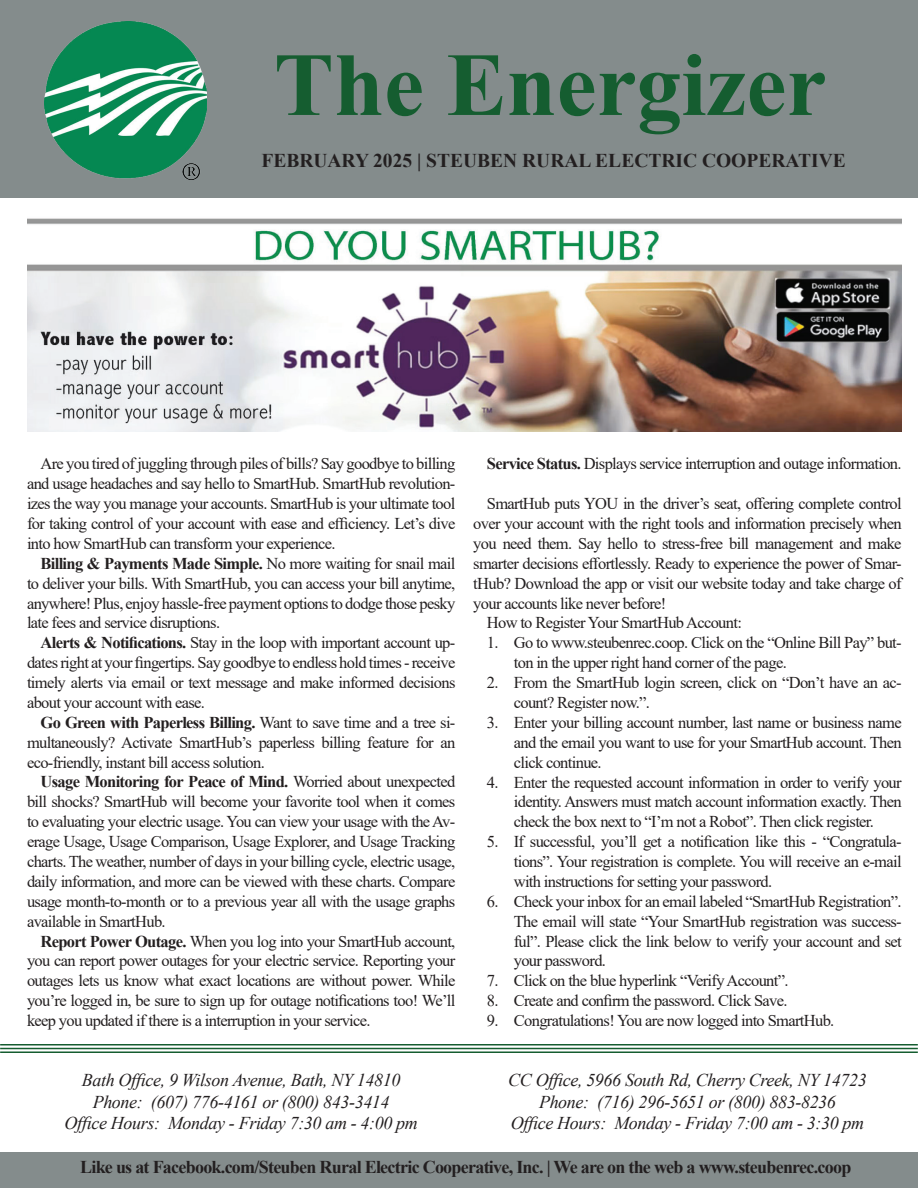
<style>
.page{position:relative;width:918px;height:1188px;background:#fff}
.page>*{position:absolute;margin:0;border:0;box-sizing:border-box;transform-origin:0 0}
.t1{font:700 90px "Times New Roman";color:#155d30}
.t2{font:700 19.5px "Times New Roman";color:#231f20}
.t3{font:italic 18px/21.6px "Times New Roman";letter-spacing:-.02em;color:#231f20;text-align:center}
.t4{font:700 18px "Times New Roman";letter-spacing:-.04em;color:#231f20}
.t5{font:16.5px/20px "Times New Roman";letter-spacing:-.04em;color:#231f20;text-align:justify}
.s1{font-weight:700}
</style>
<div class="page">
<div style="left:0;top:0;width:918px;height:198px;background:#848c8c"></div>
<div style="left:0;top:1152px;width:918px;height:36px;background:#848c8c"></div>
<img style="left:44px;top:21px;width:162px;height:159px">
<hr style="left:0;top:1044px;width:918px;height:2px;background:#155d30">
<hr style="left:0;top:1048px;width:918px;height:1px;background:#155d30">
<hr style="left:0;top:1051px;width:918px;height:2px;background:#155d30">
<img style="left:27px;top:218px;width:875px;height:214px">
<h1 class="t1" style="left:274px;top:20px;width:554px">The Energizer</h1>
<p class="t2" style="left:261px;top:147px;width:586px">FEBRUARY 2025 | STEUBEN RURAL ELECTRIC COOPERATIVE</p>
<p class="t5" style="left:27px;top:453px;width:430px;text-indent:13px">Are you tired of juggling through piles of bills? Say goodbye to billing and usage headaches and say hello to SmartHub. SmartHub revolution&shy;izes the way you manage your accounts. SmartHub is your ultimate tool for taking control of your account with ease and efficiency. Let’s dive into how SmartHub can transform your experience.</p>
<p class="t5" style="left:27px;top:553px;width:430px;text-indent:13px"><span class="s1">Billing &amp; Payments Made Simple.</span> No more waiting for snail mail to deliver your bills. With SmartHub, you can access your bill anytime, anywhere! Plus, enjoy hassle-free payment options to dodge those pesky late fees and service disruptions.</p>
<p class="t5" style="left:27px;top:632px;width:430px;text-indent:13px"><span class="s1">Alerts &amp; Notifications.</span> Stay in the loop with important account up&shy;dates right at your fingertips. Say goodbye to endless hold times - receive timely alerts via email or text message and make informed decisions about your account with ease.</p>
<p class="t5" style="left:27px;top:712px;width:430px;text-indent:13px"><span class="s1">Go Green with Paperless Billing.</span> Want to save time and a tree si&shy;multaneously? Activate SmartHub’s paperless billing feature for an eco-friendly, instant bill access solution.</p>
<p class="t5" style="left:27px;top:771px;width:430px;text-indent:13px"><span class="s1">Usage Monitoring for Peace of Mind.</span> Worried about unexpected bill shocks? SmartHub will become your favorite tool when it comes to evaluating your electric usage. You can view your usage with the Av&shy;erage Usage, Usage Comparison, Usage Explorer, and Usage Tracking charts. The weather, number of days in your billing cycle, electric usage, daily information, and more can be viewed with these charts. Compare usage month-to-month or to a previous year all with the usage graphs available in SmartHub.</p>
<p class="t5" style="left:27px;top:931px;width:430px;text-indent:13px"><span class="s1">Report Power Outage.</span> When you log into your SmartHub account, you can report power outages for your electric service. Reporting your outages lets us know what exact locations are without power. While you’re logged in, be sure to sign up for outage notifications too! We’ll keep you updated if there is a interruption in your service.</p>
<p class="t5" style="left:487px;top:453px;width:416px"><span class="s1">Service Status.</span> Displays service interruption and outage information.</p>
<p class="t5" style="left:487px;top:493px;width:416px">SmartHub puts YOU in the driver’s seat, offering complete control</p>
<p class="t5" style="left:473px;top:513px;width:430px">over your account with the right tools and information precisely when</p>
<p class="t5" style="left:473px;top:533px;width:430px">you need them. Say hello to stress-free bill management and make</p>
<p class="t5" style="left:473px;top:553px;width:430px">smarter decisions effortlessly. Ready to experience the power of Smar-</p>
<p class="t5" style="left:473px;top:573px;width:430px">tHub? Download the app or visit our website today and take charge of</p>
<p class="t5" style="left:473px;top:593px;width:195px">your accounts like never before!</p>
<p class="t5" style="left:487px;top:612px;width:257px">How to Register Your SmartHub Account:</p>
<p class="t5" style="left:514px;top:632px;width:389px;text-indent:-27px">1. Go to www.steubenrec.coop. Click on the “Online Bill Pay” but&shy;ton in the upper right hand corner of the page.</p>
<p class="t5" style="left:514px;top:672px;width:389px;text-indent:-27px">2. From the SmartHub login screen, click on “Don’t have an ac&shy;count? Register now.”.</p>
<p class="t5" style="left:514px;top:712px;width:389px;text-indent:-27px">3. Enter your billing account number, last name or business name and the email you want to use for your SmartHub account. Then click continue.</p>
<p class="t5" style="left:514px;top:772px;width:389px;text-indent:-27px">4. Enter the requested account information in order to verify your identity. Answers must match account information exactly. Then check the box next to “I’m not a Robot”. Then click register.</p>
<p class="t5" style="left:514px;top:831px;width:389px;text-indent:-27px">5. If successful, you’ll get a notification like this - “Congratula&shy;tions”. Your registration is complete. You will receive an e-mail with instructions for setting your password.</p>
<p class="t5" style="left:514px;top:891px;width:389px;text-indent:-27px">6. Check your inbox for an email labeled “SmartHub Registration”.<br>The email will state “Your SmartHub registration was success&shy;ful”. Please click the link below to verify your account and set your password.</p>
<p class="t5" style="left:487px;top:970px;width:303px">7. Click on the blue hyperlink “Verify Account”.</p>
<p class="t5" style="left:487px;top:990px;width:302px">8. Create and confirm the password. Click Save.</p>
<p class="t5" style="left:487px;top:1010px;width:349px">9. Congratulations! You are now logged into SmartHub.</p>
<p class="t3" style="left:64px;top:1069px;width:355px">Bath Office, 9 Wilson Avenue, Bath, NY 14810<br>Phone: (607) 776-4161 or (800) 843-3414<br>Office Hours: Monday - Friday 7:30 am - 4:00 pm</p>
<p class="t3" style="left:508px;top:1069px;width:360px">CC Office, 5966 South Rd, Cherry Creek, NY 14723<br>Phone: (716) 296-5651 or (800) 883-8236<br>Office Hours: Monday - Friday 7:00 am - 3:30 pm</p>
<p class="t4" style="left:80px;top:1154px;width:773px">Like us at Facebook.com/Steuben Rural Electric Cooperative, Inc. | We are on the web a www.steubenrec.coop</p>
</div>
